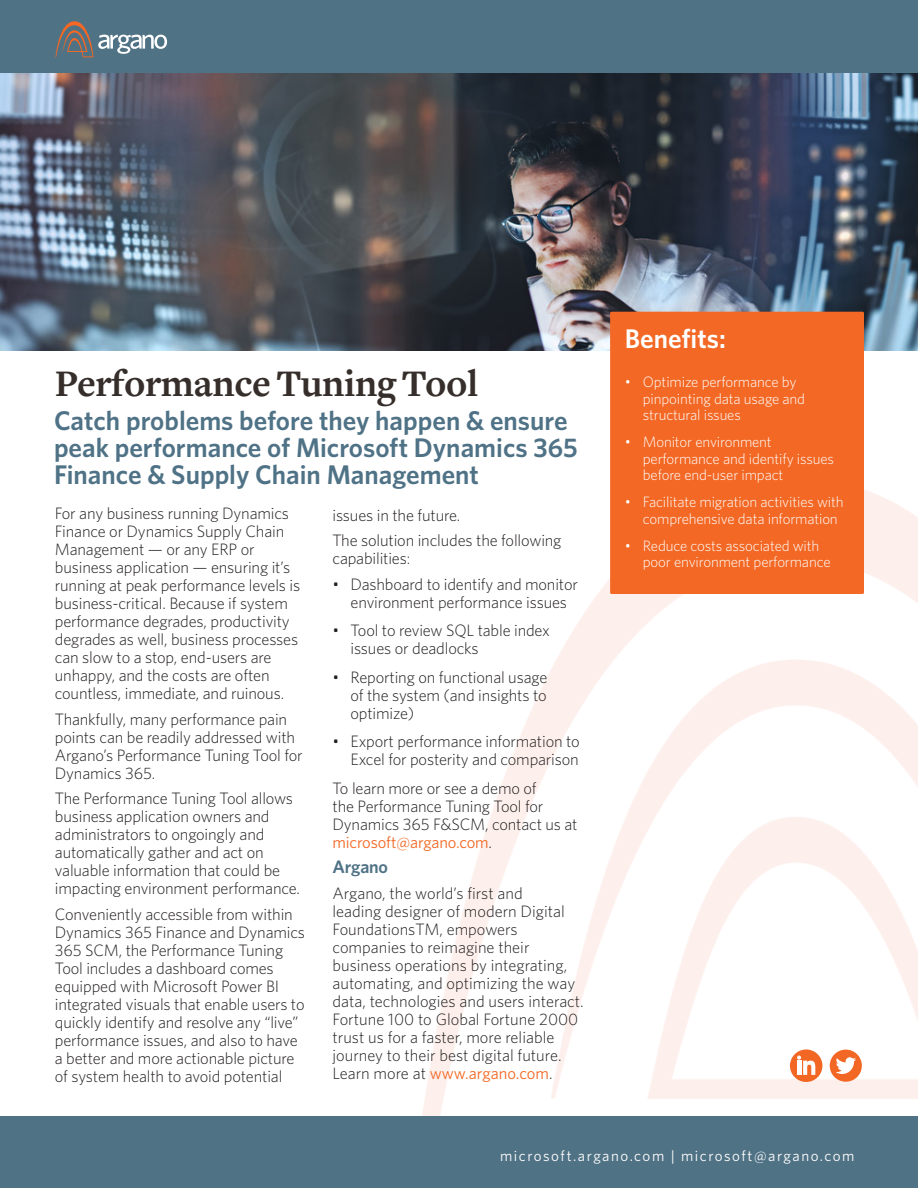
<style>
.page{position:relative;width:918px;height:1188px;background:#fff}
.page>*{position:absolute;margin:0;border:0;box-sizing:border-box;transform-origin:0 0}
.Heading_Bold_24_28pt{font:700 39px "Freight Text";letter-spacing:-.01em;color:#362e2b}
.Sub_Header{font:600 27px/27px "Whitney";color:#4f7286}
.Sub_Header-2{font:600 27px "Whitney";color:#fff}
.Sub_Header-3{font:600 18px "Whitney";letter-spacing:-.01em;color:#4f7286}
.body{font:300 16.5px/18px "Whitney";letter-spacing:-.01em;color:#231f20}
.Sub_Header-4{font:300 16.5px/18px "Whitney";color:#231f20}
.t1{font:300 15px/16.5px "Whitney";letter-spacing:-.01em;color:#fff}
.t2{font:15px "Whitney";letter-spacing:.1em;color:#fff}
.s1{font-size:15.75px}
.s2{font-weight:400;color:#f36824}
</style>
<div class="page">
<img style="left:422px;top:489px;width:496px;height:627px">
<div style="left:0;top:1116px;width:918px;height:72px;background:#507285"></div>
<div style="left:0;top:0;width:918px;height:74px;background:#507285"></div>
<svg style="left:56px;top:21px;width:111px;height:36px"></svg>
<img style="left:0;top:74px;width:918px;height:277px">
<div style="left:610px;top:312px;width:254px;height:282px;background:#f36824;border-radius:2px"></div>
<div style="left:790px;top:1049px;width:32px;height:33px;background:#f26724;border-radius:50%"></div>
<svg style="left:797px;top:1056px;width:18px;height:19px"></svg>
<div style="left:830px;top:1050px;width:32px;height:32px;background:#f26724;border-radius:50%"></div>
<svg style="left:836px;top:1057px;width:20px;height:17px"></svg>
<p class="Sub_Header-2" style="left:625px;top:321px;width:102px">Benefits:</p>
<p class="Heading_Bold_24_28pt" style="left:55px;top:362px;width:425px">Performance Tuning Tool</p>
<p class="t1" style="left:643px;top:373px;width:164px;text-indent:-18px">• Optimize performance by pinpointing data usage and structural issues</p>
<p class="t1" style="left:643px;top:433px;width:193px;text-indent:-18px">• Monitor environment performance and identify issues before end-user impact</p>
<p class="t1" style="left:643px;top:493px;width:202px;text-indent:-18px">• Facilitate migration activities with comprehensive data information</p>
<p class="t1" style="left:643px;top:537px;width:189px;text-indent:-18px">• Reduce costs associated with poor environment performance</p>
<p class="Sub_Header" style="left:54px;top:406px;width:525px">Catch problems before they happen &amp; ensure peak performance of Microsoft Dynamics 365<br>Finance &amp; Supply Chain Management</p>
<p class="body" style="left:55px;top:504px;width:247px">For any business running Dynamics Finance or Dynamics Supply Chain Management — or any ERP or business application — ensuring it’s running at peak performance levels is business-critical. Because if system performance degrades, productivity degrades as well, business processes can slow to a stop, end-users are unhappy, and the costs are often countless, immediate, and ruinous.</p>
<p class="body" style="left:55px;top:709px;width:249px">Thankfully, many performance pain points can be readily addressed with<br>Argano’s Performance Tuning Tool for<br>Dynamics 365.</p>
<p class="body" style="left:55px;top:789px;width:247px">The Performance Tuning Tool allows business application owners and administrators to ongoingly and automatically gather and act on valuable information that could be impacting environment performance.</p>
<p class="body" style="left:55px;top:904px;width:252px">Conveniently accessible from within Dynamics 365 Finance and Dynamics 365 SCM, the Performance Tuning Tool includes a dashboard comes equipped with Microsoft Power BI integrated visuals that enable users to quickly identify and resolve any “live” performance issues, and also to have a better and more actionable picture of system health to avoid potential</p>
<p class="body" style="left:333px;top:505px;width:129px">issues in the future.</p>
<p class="body" style="left:333px;top:531px;width:231px">The solution includes the following capabilities<span class="s1">:</span></p>
<p class="body" style="left:333px;top:574px;width:247px;text-align:center">• Dashboard to identify and monitor environment performance issues</p>
<p class="body" style="left:351px;top:621px;width:201px;text-indent:-18px">• Tool to review SQL table index issues or deadlocks</p>
<p class="body" style="left:351px;top:667px;width:198px;text-align:justify;text-indent:-18px">• Reporting on functional usage of the system (and insights to optimize)</p>
<p class="body" style="left:333px;top:732px;width:249px;text-align:right">• Export performance information to<br>Excel for posterity and comparison</p>
<p class="body" style="left:333px;top:778px;width:247px">To learn more or see a demo of<br>the Performance Tuning Tool for<br>Dynamics 365 F&amp;SCM, contact us at <span class="s2">microsoft@argano.com</span>.</p>
<p class="Sub_Header-3" style="left:333px;top:855px;width:57px">Argano</p>
<p class="Sub_Header-4" style="left:333px;top:883px;width:253px">Argano, the world’s first and<br>leading designer of modern Digital FoundationsTM, empowers companies to reimagine their business operations by integrating, automating, and optimizing the way data, technologies and users interact.<br>Fortune 100 to Global Fortune 2000 trust us for a faster, more reliable journey to their best digital future.<br>Learn more at <span class="s2">www.argano.com</span>.</p>
<p class="t2" style="left:500px;top:1146px;width:356px">microsoft.argano.com | microsoft@argano.com</p>
</div>
